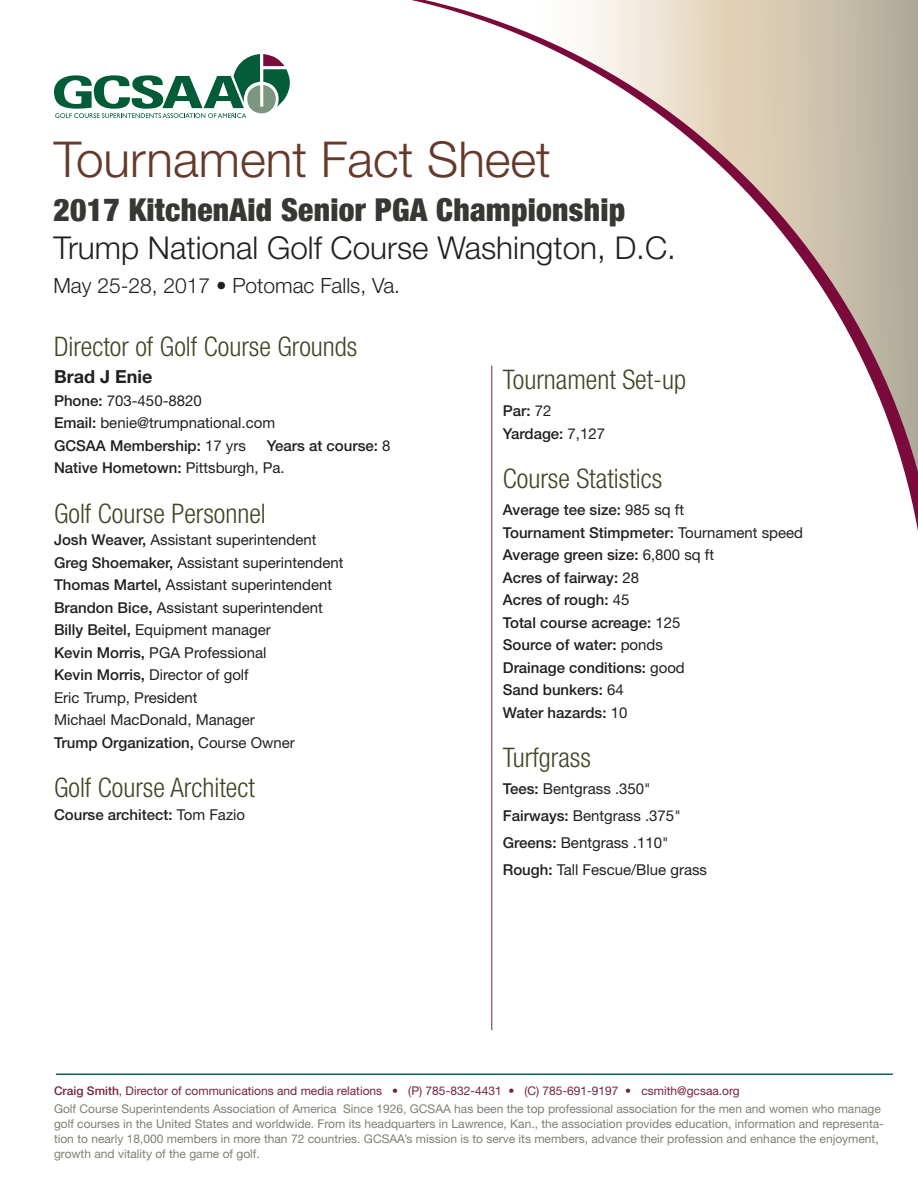
<style>
.page{position:relative;width:918px;height:1188px;background:#fff}
.page>*{position:absolute;margin:0;border:0;box-sizing:border-box;transform-origin:0 0}
.t1{font:300 49.5px "Helvetica Neue";color:#663a2b}
.t2{font:300 31.5px "Helvetica Neue";color:#231f20}
.t3{font:900 condensed 31.5px "Helvetica Neue";letter-spacing:.01em;color:#373834}
.t4{font:300 condensed 27px "Helvetica Neue";color:#3f4726}
.t5{font:300 21px "Helvetica Neue";color:#231f20}
.t6{font:700 18px "Helvetica Neue";color:#231f20}
.t7{font:15px "Helvetica Neue";color:#231f20}
.t8{font:500 15px "Helvetica Neue";color:#231f20}
.t9{font:12px/15px "Helvetica Neue";color:#807f73}
.s1{font-weight:500}
.s2{font-weight:400}
.s3{font-weight:500;color:#75233d}
.s4{color:#75233d}
</style>
<div class="page">
<svg style="left:411px;top:0;width:507px;height:728px"></svg>
<svg style="left:54px;top:54px;width:236px;height:64px"></svg>
<hr style="left:56px;top:1073px;width:837px;height:2px;background:#0d6647">
<hr style="left:492px;top:366px;width:1px;height:664px;background:#75223d">
<p class="t1" style="left:54px;top:129px;width:498px">Tournament Fact Sheet</p>
<p class="t3" style="left:53px;top:184px;width:573px">2017 KitchenAid Senior PGA Championship</p>
<p class="t2" style="left:53px;top:228px;width:624px">Trump National Golf Course Washington, D.C.</p>
<p class="t5" style="left:53px;top:273px;width:348px">May 25-28, 2017 • Potomac Falls, Va.</p>
<p class="t4" style="left:54px;top:331px;width:305px">Director of Golf Course Grounds</p>
<p class="t6" style="left:54px;top:366px;width:100px">Brad J Enie</p>
<p class="t7" style="left:54px;top:392px;width:149px"><span class="s1">Phone:</span> 703-450-8820</p>
<p class="t7" style="left:54px;top:414px;width:223px"><span class="s1">Email:</span> benie@trumpnational.com</p>
<p class="t8" style="left:54px;top:437px;width:193px">GCSAA Membership: <span class="s2">17 yrs</span></p>
<p class="t8" style="left:267px;top:437px;width:125px">Years at course: <span class="s2">8</span></p>
<p class="t8" style="left:54px;top:459px;width:232px">Native Hometown: <span class="s2">Pittsburgh, Pa.</span></p>
<p class="t4" style="left:54px;top:498px;width:213px">Golf Course Personnel</p>
<p class="t7" style="left:54px;top:531px;width:264px"><span class="s1">Josh Weaver,</span> Assistant superintendent</p>
<p class="t7" style="left:54px;top:554px;width:291px"><span class="s1">Greg Shoemaker,</span> Assistant superintendent</p>
<p class="t7" style="left:54px;top:576px;width:280px"><span class="s1">Thomas Martel,</span> Assistant superintendent</p>
<p class="t7" style="left:54px;top:599px;width:270px"><span class="s1">Brandon Bice,</span> Assistant superintendent</p>
<p class="t7" style="left:54px;top:621px;width:218px"><span class="s1">Billy Beitel,</span> Equipment manager</p>
<p class="t7" style="left:54px;top:644px;width:214px"><span class="s1">Kevin Morris,</span> PGA Professional</p>
<p class="t7" style="left:54px;top:666px;width:196px"><span class="s1">Kevin Morris,</span> Director of golf</p>
<p class="t7" style="left:54px;top:689px;width:145px">Eric Trump, President</p>
<p class="t7" style="left:54px;top:711px;width:202px">Michael MacDonald, Manager</p>
<p class="t8" style="left:54px;top:734px;width:242px">Trump Organization, <span class="s2">Course Owner</span></p>
<p class="t4" style="left:54px;top:772px;width:202px">Golf Course Architect</p>
<p class="t8" style="left:54px;top:806px;width:193px">Course architect: <span class="s2">Tom Fazio</span></p>
<p class="t4" style="left:503px;top:364px;width:185px">Tournament Set-up</p>
<p class="t8" style="left:503px;top:402px;width:50px">Par: <span class="s2">72</span></p>
<p class="t8" style="left:503px;top:425px;width:104px">Yardage: <span class="s2">7,127</span></p>
<p class="t4" style="left:503px;top:463px;width:161px">Course Statistics</p>
<p class="t8" style="left:503px;top:501px;width:183px">Average tee size: <span class="s2">985 sq ft</span></p>
<p class="t8" style="left:503px;top:524px;width:302px">Tournament Stimpmeter: <span class="s2">Tournament speed</span></p>
<p class="t8" style="left:503px;top:546px;width:213px">Average green size: <span class="s2">6,800 sq ft</span></p>
<p class="t8" style="left:503px;top:569px;width:138px">Acres of fairway: <span class="s2">28</span></p>
<p class="t8" style="left:503px;top:591px;width:128px">Acres of rough: <span class="s2">45</span></p>
<p class="t8" style="left:503px;top:614px;width:179px">Total course acreage: <span class="s2">125</span></p>
<p class="t8" style="left:503px;top:636px;width:162px">Source of water: <span class="s2">ponds</span></p>
<p class="t8" style="left:503px;top:659px;width:184px">Drainage conditions: <span class="s2">good</span></p>
<p class="t8" style="left:503px;top:681px;width:122px">Sand bunkers: <span class="s2">64</span></p>
<p class="t8" style="left:503px;top:704px;width:126px">Water hazards: <span class="s2">10</span></p>
<p class="t4" style="left:503px;top:742px;width:90px">Turfgrass</p>
<p class="t7" style="left:503px;top:780px;width:149px"><span class="s1">Tees:</span> Bentgrass .350"</p>
<p class="t7" style="left:503px;top:807px;width:179px"><span class="s1">Fairways:</span> Bentgrass .375"</p>
<p class="t7" style="left:503px;top:834px;width:167px"><span class="s1">Greens:</span> Bentgrass .110"</p>
<p class="t7" style="left:503px;top:861px;width:206px"><span class="s1">Rough:</span> Tall Fescue/Blue grass</p>
<p class="t9" style="left:54px;top:1082px;width:828px;line-height:18px"><span class="s3">Craig Smith</span><span class="s4">, Director of communications and media relations • (P) 785-832-4431 • (C) 785-691-9197 • csmith@gcsaa.org<br></span>Golf Course Superintendents Association of America Since 1926, GCSAA has been the top professional association for the men and women who manage</p>
<p class="t9" style="left:54px;top:1117px;width:831px">golf courses in the United States and worldwide. From its headquarters in Lawrence, Kan., the association provides education, information and representa&shy;tion to nearly 18,000 members in more than 72 countries. GCSAA’s mission is to serve its members, advance their profession and enhance the enjoyment, growth and vitality of the game of golf.</p>
</div>
